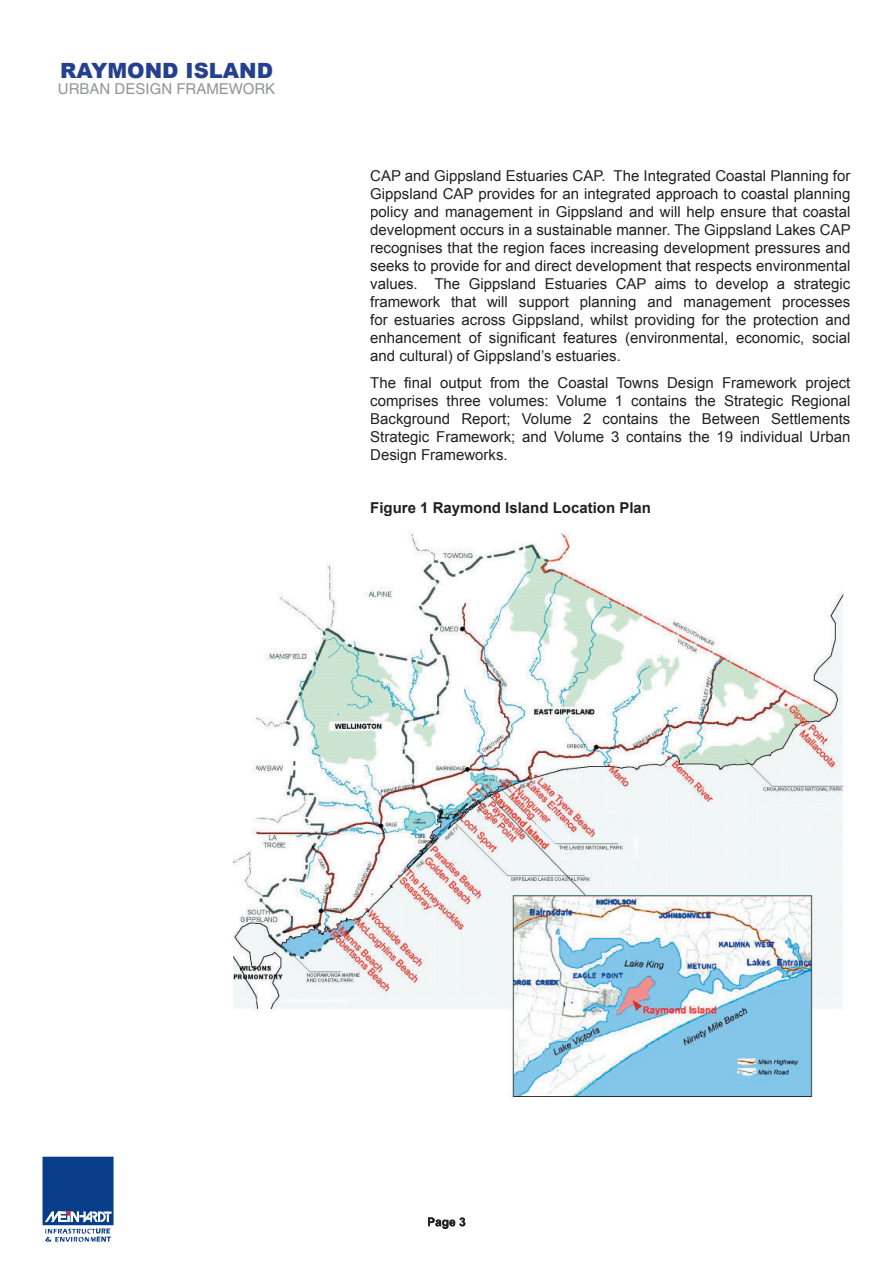
<style>
.page{position:relative;width:893px;height:1263px;background:#fff}
.page>*{position:absolute;margin:0;border:0;box-sizing:border-box;transform-origin:0 0}
.t1{font:900 21px "Arial";color:#25408f}
.t2{font:15px/18px "Arial";color:#231f20;text-align:justify}
.t3{font:700 15px "Arial";color:#231f20}
.t4{font:15px "Helvetica";color:#939598}
.t5{font:700 12px "Arial";color:#231f20}
</style>
<div class="page">
<img style="left:233px;top:530px;width:611px;height:568px">
<svg style="left:43px;top:1157px;width:71px;height:84px;background:#1d4e93"></svg>
<svg style="left:428px;top:1218px;width:37px;height:11px"></svg>
<img style="left:45px;top:1211px;width:50px;height:31px">
<h1 class="t1" style="left:60px;top:55px;width:214px">RAYMOND ISLAND</h1>
<p class="t4" style="left:58px;top:80px;width:219px">URBAN DESIGN FRAMEWORK</p>
<p class="t2" style="left:370px;top:167px;width:482px">CAP and Gippsland Estuaries CAP. The Integrated Coastal Planning for Gippsland CAP provides for an integrated approach to coastal planning policy and management in Gippsland and will help ensure that coastal development occurs in a sustainable manner. The Gippsland Lakes CAP recognises that the region faces increasing development pressures and seeks to provide for and direct development that respects environmental values. The Gippsland Estuaries CAP aims to develop a strategic framework that will support planning and management processes for estuaries across Gippsland, whilst providing for the protection and enhancement of significant features (environmental, economic, social and cultural) of Gippsland’s estuaries.</p>
<p class="t2" style="left:370px;top:373px;width:482px">The final output from the Coastal Towns Design Framework project comprises three volumes: Volume 1 contains the Strategic Regional Background Report; Volume 2 contains the Between Settlements Strategic Framework; and Volume 3 contains the 19 individual Urban Design Frameworks.</p>
<p class="t3" style="left:370px;top:497px;width:282px">Figure 1 Raymond Island Location Plan</p>
<p class="t5" style="left:427px;top:1214px;width:40px">Page 3</p>
</div>
